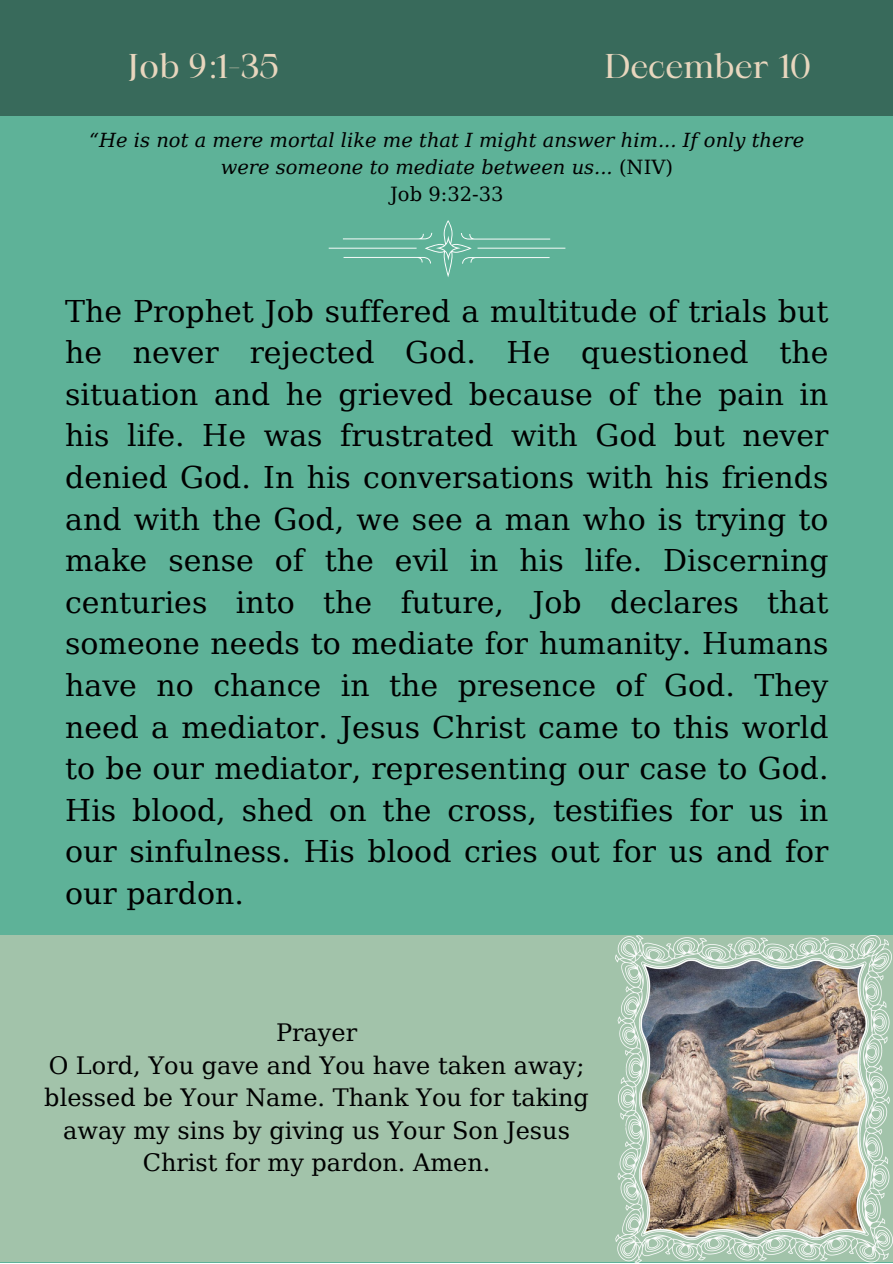
<style>
.page{position:relative;width:893px;height:1264px;background:#fff}
.page>*{position:absolute;margin:0;border:0;box-sizing:border-box;transform-origin:0 0}
.t1{font:33px "Maharlika";color:#e8d6be}
.t2{font:30px/41.5px "DejaVu Serif";color:#000;text-align:justify}
.t3{font:24px/32.5px "DejaVu Serif";color:#000;text-align:center}
.t4{font:italic 19.5px/27px "DejaVu Serif";color:#000;text-align:center}
.t5{font:19.5px "DejaVu Serif";color:#000}
.s1{font-style:normal}
</style>
<div class="page">
<div style="left:0;top:0;width:892px;height:1262px;background:#5eb298"></div>
<div style="left:0;top:0;width:892px;height:116px;background:#386a5b"></div>
<div style="left:0;top:935px;width:892px;height:327px;background:#a2c3aa"></div>
<img style="left:615px;top:935px;width:277px;height:327px">
<svg style="left:329px;top:220px;width:236px;height:57px"></svg>
<p class="t1" style="left:128px;top:53px;width:152px">Job 9:1-35</p>
<p class="t1" style="left:604px;top:53px;width:208px">December 10</p>
<p class="t4" style="left:89px;top:126px;width:716px">“He is not a mere mortal like me that I might answer him... If only there were someone to mediate between us... <span class="s1">(NIV)</span></p>
<p class="t5" style="left:390px;top:182px;width:115px">Job 9:32-33</p>
<p class="t2" style="left:65px;top:290px;width:764px">The Prophet Job suffered a multitude of trials but he never rejected God. He questioned the situation and he grieved because of the pain in his life. He was frustrated with God but never denied God. In his conversations with his friends and with the God, we see a man who is trying to make sense of the evil in his life. Discerning centuries into the future, Job declares that someone needs to mediate for humanity. Humans have no chance in the presence of God. They need a mediator. Jesus Christ came to this world to be our mediator, representing our case to God.<br>His blood, shed on the cross, testifies for us in our sinfulness. His blood cries out for us and for our pardon.</p>
<p class="t3" style="left:276px;top:1016px;width:83px">Prayer</p>
<p class="t3" style="left:44px;top:1048px;width:546px">O Lord, You gave and You have taken away; blessed be Your Name. Thank You for taking away my sins by giving us Your Son Jesus Christ for my pardon. Amen.</p>
</div>
